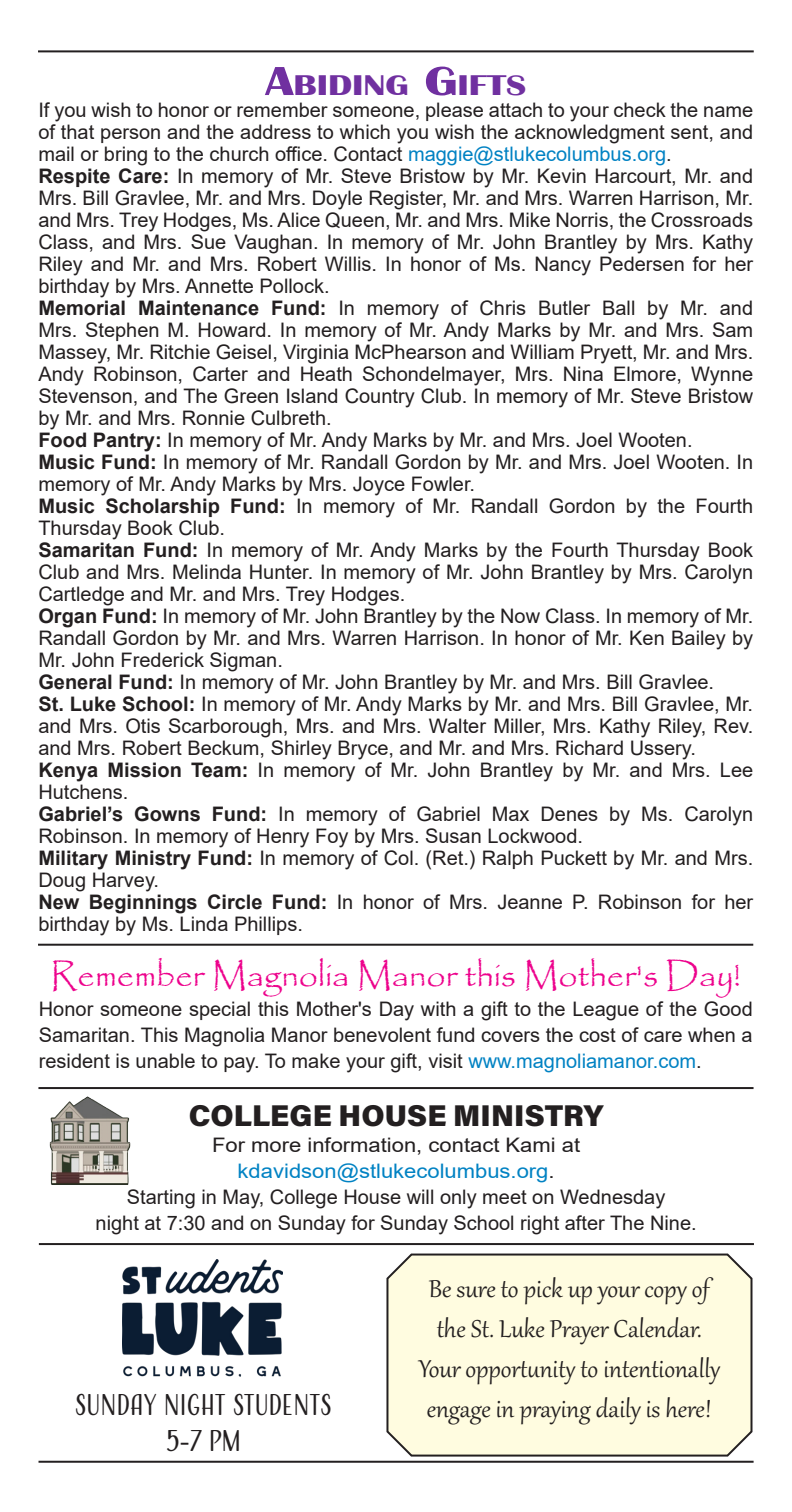
<style>
.page{position:relative;width:792px;height:1512px;background:#fff}
.page>*{position:absolute;margin:0;border:0;box-sizing:border-box;transform-origin:0 0}
.t1{font:34px "Papyrus";color:#ed028c}
.t2{font:30px/40px "Gabriola";color:#231f20;text-align:center}
.t3{font:900 30px "Acumin Pro";color:#231f20}
.t4{font:700 29.4px "Britannic";color:#7030a0;scale:1.25 1}
.t5{font:28px "Adorn S Condensed Sans";letter-spacing:-.015em;color:#231f20}
.t6{font:20px/22px "Arial";color:#231f20;text-align:justify}
.t7{font:20px "Arial";color:#231f20;scale:1.1 1}
.t8{font:20px "Arial";color:#0082c3;scale:1.1 1}
.s1{font-size:42px}
.s2{color:#0082c3}
.s3{font-weight:700}
.s4{color:#231f20}
</style>
<div class="page">
<div style="left:386px;top:1253px;width:367px;height:204px;background:#fffce0"></div>
<hr style="left:38px;top:50px;width:716px;height:2px;background:#231f20">
<img style="left:123px;top:1259px;width:160px;height:118px">
<hr style="left:38px;top:944px;width:715px;height:2px;background:#231f20">
<hr style="left:39px;top:1243px;width:715px;height:2px;background:#231f20">
<img style="left:49px;top:1096px;width:82px;height:89px">
<hr style="left:39px;top:1461px;width:715px;height:2px;background:#231f20">
<hr style="left:38px;top:1087px;width:716px;height:2px;background:#231f20">
<p class="t4" style="left:265px;top:69px;width:211px"><span class="s1">A</span>biding <span class="s1">G</span>ifts</p>
<p class="t6" style="left:38px;top:99px;width:716px">If you wish to honor or remember someone, please attach to your check the name of that person and the address to which you wish the acknowledgment sent, and mail or bring to the church office. Contact <span class="s2">maggie@stlukecolumbus.org</span>.</p>
<p class="t6" style="left:38px;top:165px;width:716px"><span class="s3">Respite Care:</span> In memory of Mr. Steve Bristow by Mr. Kevin Harcourt, Mr. and Mrs. Bill Gravlee, Mr. and Mrs. Doyle Register, Mr. and Mrs. Warren Harrison, Mr. and Mrs. Trey Hodges, Ms. Alice Queen, Mr. and Mrs. Mike Norris, the Crossroads Class, and Mrs. Sue Vaughan. In memory of Mr. John Brantley by Mrs. Kathy Riley and Mr. and Mrs. Robert Willis. In honor of Ms. Nancy Pedersen for her birthday by Mrs. Annette Pollock.</p>
<p class="t6" style="left:38px;top:297px;width:716px"><span class="s3">Memorial Maintenance Fund:</span> In memory of Chris Butler Ball by Mr. and Mrs. Stephen M. Howard. In memory of Mr. Andy Marks by Mr. and Mrs. Sam Massey, Mr. Ritchie Geisel, Virginia McPhearson and William Pryett, Mr. and Mrs.<br>Andy Robinson, Carter and Heath Schondelmayer, Mrs. Nina Elmore, Wynne Stevenson, and The Green Island Country Club. In memory of Mr. Steve Bristow by Mr. and Mrs. Ronnie Culbreth.</p>
<p class="t6" style="left:38px;top:429px;width:656px"><span class="s3">Food Pantry:</span> In memory of Mr. Andy Marks by Mr. and Mrs. Joel Wooten.</p>
<p class="t6" style="left:38px;top:451px;width:716px"><span class="s3">Music Fund:</span> In memory of Mr. Randall Gordon by Mr. and Mrs. Joel Wooten. In memory of Mr. Andy Marks by Mrs. Joyce Fowler.</p>
<p class="t6" style="left:38px;top:495px;width:716px"><span class="s3">Music Scholarship Fund:</span> In memory of Mr. Randall Gordon by the Fourth<br>Thursday Book Club.</p>
<p class="t6" style="left:38px;top:539px;width:716px"><span class="s3">Samaritan Fund:</span> In memory of Mr. Andy Marks by the Fourth Thursday Book Club and Mrs. Melinda Hunter. In memory of Mr. John Brantley by Mrs. Carolyn Cartledge and Mr. and Mrs. Trey Hodges.</p>
<p class="t6" style="left:38px;top:605px;width:716px"><span class="s3">Organ Fund:</span> In memory of Mr. John Brantley by the Now Class. In memory of Mr.<br>Randall Gordon by Mr. and Mrs. Warren Harrison. In honor of Mr. Ken Bailey by Mr. John Frederick Sigman.</p>
<p class="t6" style="left:38px;top:671px;width:677px"><span class="s3">General Fund:</span> In memory of Mr. John Brantley by Mr. and Mrs. Bill Gravlee.</p>
<p class="t6" style="left:38px;top:693px;width:716px"><span class="s3">St. Luke School:</span> In memory of Mr. Andy Marks by Mr. and Mrs. Bill Gravlee, Mr. and Mrs. Otis Scarborough, Mrs. and Mrs. Walter Miller, Mrs. Kathy Riley, Rev. and Mrs. Robert Beckum, Shirley Bryce, and Mr. and Mrs. Richard Ussery.</p>
<p class="t6" style="left:38px;top:759px;width:716px"><span class="s3">Kenya Mission Team:</span> In memory of Mr. John Brantley by Mr. and Mrs. Lee<br>Hutchens.</p>
<p class="t6" style="left:38px;top:803px;width:716px"><span class="s3">Gabriel’s Gowns Fund:</span> In memory of Gabriel Max Denes by Ms. Carolyn<br>Robinson. In memory of Henry Foy by Mrs. Susan Lockwood.</p>
<p class="t6" style="left:38px;top:847px;width:716px"><span class="s3">Military Ministry Fund:</span> In memory of Col. (Ret.) Ralph Puckett by Mr. and Mrs.<br>Doug Harvey.</p>
<p class="t6" style="left:38px;top:891px;width:716px"><span class="s3">New Beginnings Circle Fund:</span> In honor of Mrs. Jeanne P. Robinson for her birthday by Ms. Linda Phillips.</p>
<p class="t1" style="left:51px;top:955px;width:692px">Remember Magnolia Manor this Mother's Day!</p>
<p class="t6" style="left:39px;top:996px;width:715px;line-height:26px">Honor someone special this Mother's Day with a gift to the League of the Good Samaritan. This Magnolia Manor benevolent fund covers the cost of care when a resident is unable to pay. To make your gift, visit <span class="s2">www.magnoliamanor.com</span>.</p>
<p class="t3" style="left:189px;top:1094px;width:416px">COLLEGE HOUSE MINISTRY</p>
<p class="t7" style="left:212px;top:1131px;width:336px">For more information, contact Kami at</p>
<p class="t8" style="left:238px;top:1157px;width:290px">kdavidson@stlukecolumbus.org<span class="s4">.</span></p>
<p class="t6" style="left:127px;top:1186px;width:540px">Starting in May, College House will only meet on Wednesday</p>
<p class="t6" style="left:96px;top:1212px;width:603px">night at 7:30 and on Sunday for Sunday School right after The Nine.</p>
<p class="t5" style="left:74px;top:1387px;width:259px">SUNDAY NIGHT STUDENTS</p>
<p class="t5" style="left:166px;top:1423px;width:77px">5-7 PM</p>
<p class="t2" style="left:419px;top:1266px;width:303px">Be sure to pick up your copy of the St. Luke Prayer Calendar.<br>Your opportunity to intentionally engage in praying daily is here!</p>
</div>
